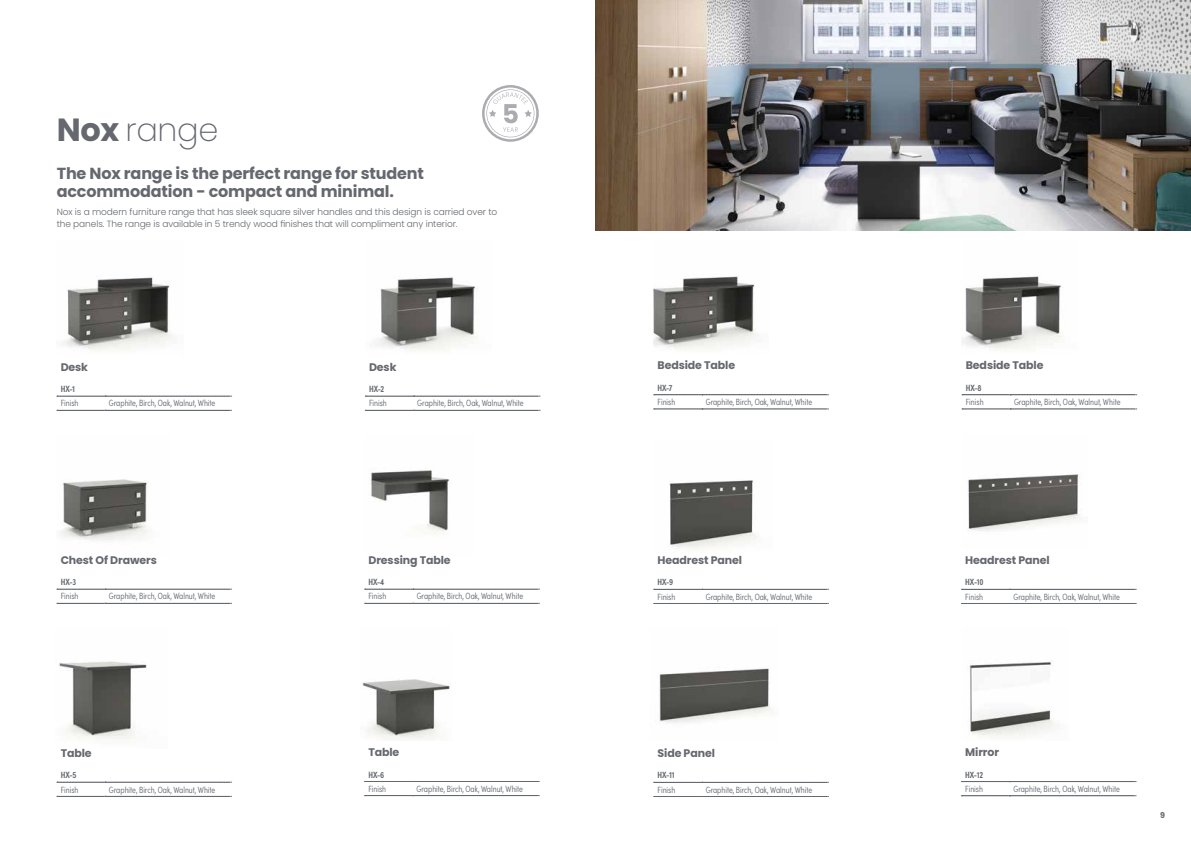
<style>
.page{position:relative;width:1191px;height:842px;background:#fff}
.page>*{position:absolute;margin:0;border:0;box-sizing:border-box;transform-origin:0 0}
.t1{font:200 32px "Poppins";letter-spacing:-.01em;color:#65686e}
.t2{font:700 16px/18px "Poppins";letter-spacing:-.01em;color:#65686e}
.t3{font:700 11px "Poppins";letter-spacing:-.01em;color:#65686e}
.t4{font:300 9px "Sofia Pro Condensed";color:#65686e}
.t5{font:300 9px/12px "Poppins";letter-spacing:-.01em;color:#65686e}
.t6{font:600 9px "Sofia Pro Condensed";letter-spacing:-.01em;color:#65686e}
.t7{font:700 8px "Poppins";color:#65686e}
.s1{font-weight:700}
</style>
<div class="page">
<img style="left:595px;top:0;width:596px;height:231px">
<svg style="left:57px;top:396px;width:175px;height:1px"></svg>
<svg style="left:57px;top:410px;width:175px;height:1px"></svg>
<svg style="left:482px;top:85px;width:57px;height:57px"></svg>
<img style="left:375px;top:277px;width:102px;height:74px">
<svg style="left:365px;top:396px;width:175px;height:1px"></svg>
<svg style="left:365px;top:410px;width:175px;height:1px"></svg>
<img style="left:61px;top:479px;width:87px;height:61px">
<svg style="left:57px;top:589px;width:175px;height:1px"></svg>
<svg style="left:57px;top:603px;width:175px;height:1px"></svg>
<img style="left:371px;top:470px;width:78px;height:64px">
<svg style="left:364px;top:589px;width:175px;height:1px"></svg>
<svg style="left:364px;top:603px;width:175px;height:1px"></svg>
<img style="left:59px;top:661px;width:88px;height:79px">
<svg style="left:57px;top:782px;width:175px;height:1px"></svg>
<svg style="left:57px;top:796px;width:175px;height:1px"></svg>
<img style="left:362px;top:679px;width:88px;height:61px">
<svg style="left:364px;top:781px;width:175px;height:1px"></svg>
<svg style="left:364px;top:795px;width:175px;height:1px"></svg>
<img style="left:653px;top:276px;width:103px;height:74px">
<svg style="left:653px;top:395px;width:175px;height:1px"></svg>
<svg style="left:653px;top:409px;width:175px;height:1px"></svg>
<svg style="left:653px;top:589px;width:175px;height:1px"></svg>
<svg style="left:653px;top:603px;width:175px;height:1px"></svg>
<img style="left:669px;top:480px;width:88px;height:69px">
<img style="left:968px;top:474px;width:112px;height:57px">
<svg style="left:961px;top:589px;width:175px;height:1px"></svg>
<svg style="left:961px;top:603px;width:175px;height:1px"></svg>
<img style="left:659px;top:668px;width:114px;height:55px">
<svg style="left:653px;top:782px;width:175px;height:1px"></svg>
<svg style="left:653px;top:796px;width:175px;height:1px"></svg>
<img style="left:969px;top:662px;width:85px;height:76px">
<svg style="left:961px;top:781px;width:175px;height:1px"></svg>
<svg style="left:961px;top:796px;width:175px;height:1px"></svg>
<img style="left:961px;top:276px;width:102px;height:74px">
<svg style="left:962px;top:395px;width:174px;height:1px"></svg>
<svg style="left:962px;top:409px;width:174px;height:1px"></svg>
<img style="left:64px;top:277px;width:107px;height:74px">
<h1 class="t1" style="left:57px;top:111px;width:163px"><span class="s1">Nox</span> range</h1>
<h2 class="t2" style="left:57px;top:165px;width:369px">The Nox range is the perfect range for student accommodation - compact and minimal.</h2>
<p class="t5" style="left:57px;top:206px;width:442px">Nox is a modern furniture range that has sleek square silver handles and this design is carried over to the panels. The range is available in 5 trendy wood finishes that will compliment any interior.</p>
<p class="t3" style="left:61px;top:361px;width:29px">Desk</p>
<p class="t6" style="left:61px;top:382px;width:16px">HX-1</p>
<p class="t4" style="left:61px;top:397px;width:19px">Finish</p>
<p class="t4" style="left:109px;top:397px;width:108px">Graphite, Birch, Oak, Walnut, White</p>
<p class="t3" style="left:61px;top:554px;width:98px">Chest Of Drawers</p>
<p class="t6" style="left:61px;top:575px;width:17px">HX-3</p>
<p class="t4" style="left:61px;top:590px;width:19px">Finish</p>
<p class="t4" style="left:109px;top:590px;width:108px">Graphite, Birch, Oak, Walnut, White</p>
<p class="t3" style="left:61px;top:747px;width:33px">Table</p>
<p class="t6" style="left:61px;top:768px;width:17px">HX-5</p>
<p class="t4" style="left:61px;top:783px;width:19px">Finish</p>
<p class="t4" style="left:109px;top:783px;width:108px">Graphite, Birch, Oak, Walnut, White</p>
<p class="t3" style="left:369px;top:361px;width:29px">Desk</p>
<p class="t6" style="left:369px;top:382px;width:17px">HX-2</p>
<p class="t4" style="left:369px;top:397px;width:19px">Finish</p>
<p class="t4" style="left:417px;top:397px;width:108px">Graphite, Birch, Oak, Walnut, White</p>
<p class="t3" style="left:368px;top:554px;width:84px">Dressing Table</p>
<p class="t6" style="left:368px;top:575px;width:17px">HX-4</p>
<p class="t4" style="left:368px;top:590px;width:19px">Finish</p>
<p class="t4" style="left:417px;top:590px;width:108px">Graphite, Birch, Oak, Walnut, White</p>
<p class="t3" style="left:368px;top:746px;width:33px">Table</p>
<p class="t6" style="left:368px;top:768px;width:17px">HX-6</p>
<p class="t4" style="left:368px;top:782px;width:19px">Finish</p>
<p class="t4" style="left:416px;top:782px;width:108px">Graphite, Birch, Oak, Walnut, White</p>
<p class="t3" style="left:657px;top:359px;width:79px">Bedside Table</p>
<p class="t6" style="left:657px;top:381px;width:17px">HX-7</p>
<p class="t4" style="left:657px;top:395px;width:19px">Finish</p>
<p class="t4" style="left:705px;top:395px;width:108px">Graphite, Birch, Oak, Walnut, White</p>
<p class="t3" style="left:657px;top:554px;width:86px">Headrest Panel</p>
<p class="t6" style="left:657px;top:575px;width:17px">HX-9</p>
<p class="t4" style="left:657px;top:590px;width:19px">Finish</p>
<p class="t4" style="left:705px;top:590px;width:108px">Graphite, Birch, Oak, Walnut, White</p>
<p class="t3" style="left:657px;top:747px;width:59px">Side Panel</p>
<p class="t6" style="left:657px;top:768px;width:19px">HX-11</p>
<p class="t4" style="left:657px;top:783px;width:19px">Finish</p>
<p class="t4" style="left:705px;top:783px;width:108px">Graphite, Birch, Oak, Walnut, White</p>
<p class="t3" style="left:965px;top:359px;width:79px">Bedside Table</p>
<p class="t6" style="left:965px;top:381px;width:17px">HX-8</p>
<p class="t4" style="left:965px;top:395px;width:19px">Finish</p>
<p class="t4" style="left:1014px;top:395px;width:108px">Graphite, Birch, Oak, Walnut, White</p>
<p class="t3" style="left:965px;top:554px;width:86px">Headrest Panel</p>
<p class="t6" style="left:965px;top:575px;width:20px">HX-10</p>
<p class="t4" style="left:965px;top:590px;width:19px">Finish</p>
<p class="t4" style="left:1013px;top:590px;width:108px">Graphite, Birch, Oak, Walnut, White</p>
<p class="t3" style="left:965px;top:746px;width:35px">Mirror</p>
<p class="t6" style="left:965px;top:768px;width:19px">HX-12</p>
<p class="t4" style="left:965px;top:782px;width:19px">Finish</p>
<p class="t4" style="left:1013px;top:782px;width:108px">Graphite, Birch, Oak, Walnut, White</p>
<p class="t7" style="left:1160px;top:810px;width:6px">9</p>
</div>
